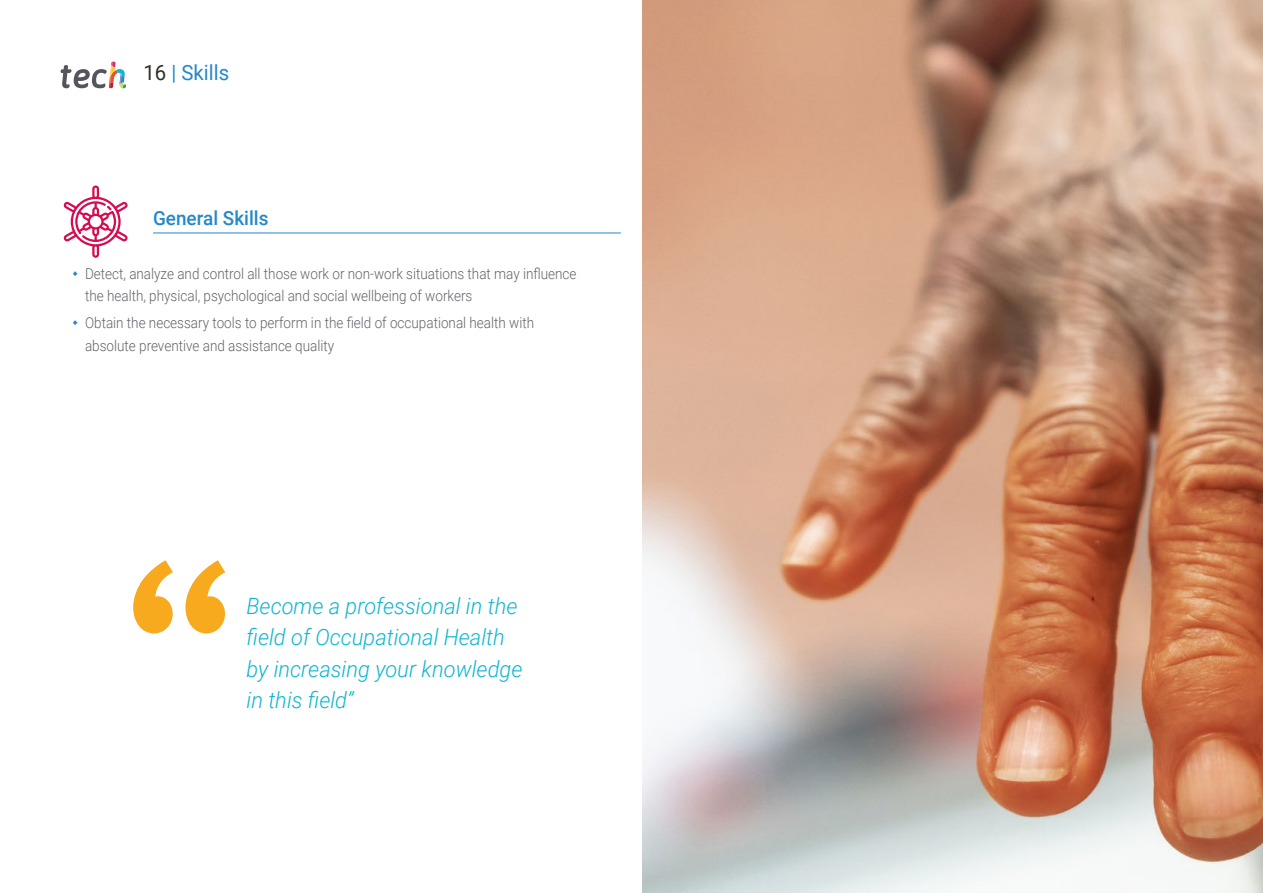
<style>
.page{position:relative;width:1263px;height:893px;background:#fff}
.page>*{position:absolute;margin:0;border:0;box-sizing:border-box;transform-origin:0 0}
.t1{font:italic 300 22.5px/31.5px "Roboto";color:#0fb6cf}
.t2{font:21px "Roboto";color:#2488c9}
.t3{font:500 19.5px "Roboto";color:#2488c9}
.t4{font:300 15px/22.5px "Roboto";color:#61646a;scale:.9 1}
.s1{color:#312e20}
</style>
<div class="page">
<hr style="left:153px;top:233px;width:468px;height:1px;background:#2488c9">
<svg style="left:63px;top:185px;width:65px;height:73px"></svg>
<img style="left:642px;top:0;width:621px;height:893px">
<svg style="left:61px;top:62px;width:65px;height:27px"></svg>
<svg style="left:133px;top:560px;width:92px;height:73px"></svg>
<h2 class="t2" style="left:144px;top:57px;width:87px"><span class="s1">16</span> | Skills</h2>
<h3 class="t3" style="left:153px;top:204px;width:117px">General Skills</h3>
<p class="t4" style="left:85px;top:262px;width:548px">Detect, analyze and control all those work or non-work situations that may influence the health, physical, psychological and social wellbeing of workers</p>
<p class="t4" style="left:85px;top:311px;width:500px">Obtain the necessary tools to perform in the field of occupational health with absolute preventive and assistance quality</p>
<h1 class="t1" style="left:247px;top:589px;width:277px">Become a professional in the field of Occupational Health by increasing your knowledge in this field”</h1>
</div>
